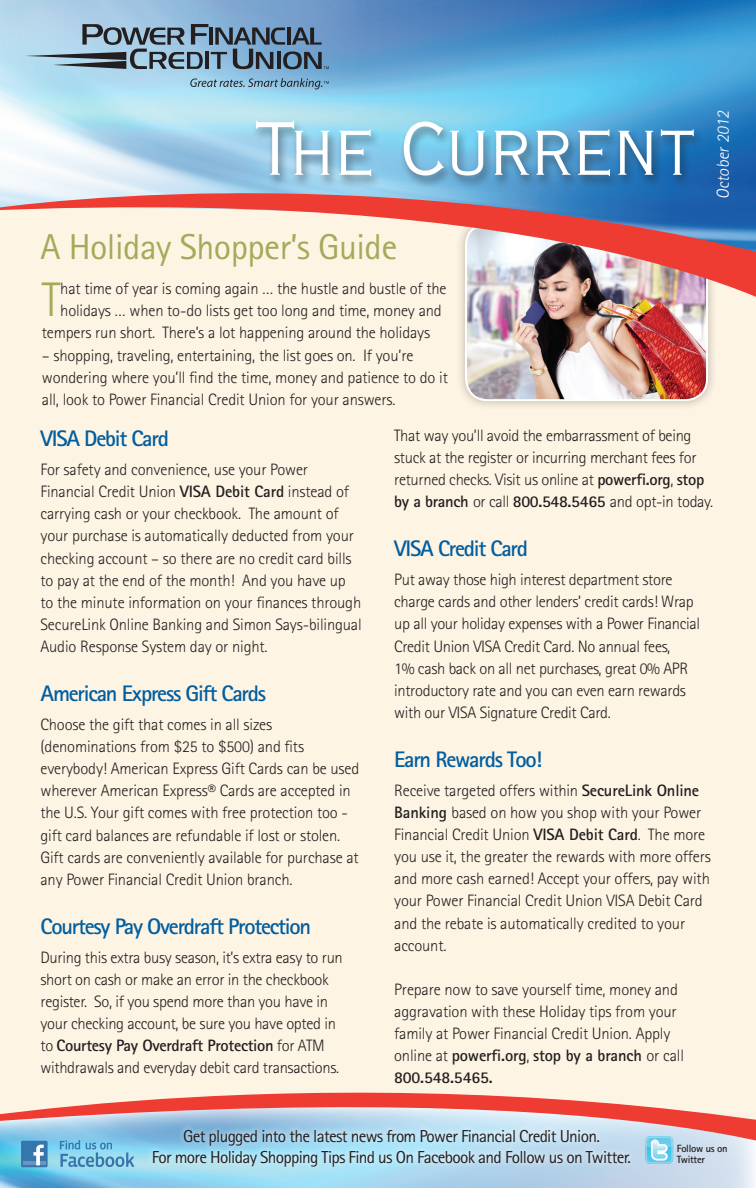
<style>
.page{position:relative;width:756px;height:1188px;background:#fff}
.page>*{position:absolute;margin:0;border:0;box-sizing:border-box;transform-origin:0 0}
.t1{font:300 48.6px "Rotis Sans Serif";color:#a3ab59}
.t2{font:36px "Rotis Sans Serif";letter-spacing:-.015em;color:#a3ab59}
.t3{font:700 22.5px "Rotis Sans Serif";letter-spacing:-.055em;color:#015e9f}
.t4{font:17.4px/20.9px "Rotis Sans Serif";letter-spacing:-.04em;color:#231f20;text-align:center}
.t5{font:300 17.4px "Rotis Sans Serif";color:#fff}
.t6{font:300 16.5px/22.2px "Rotis Sans Serif";letter-spacing:-.01em;color:#231f20}
.t7{font:700 10.5px/10.5px "Rotis Sans Serif";letter-spacing:-.03em;color:#231f20}
.s1{font-weight:700}
</style>
<div class="page">
<div style="left:0;top:330px;width:756px;height:711px;background:#fef4e4"></div>
<div style="left:455px;top:213px;width:263px;height:198px;background:#231f20;opacity:.3"></div>
<img style="left:466px;top:330px;width:241px;height:70px">
<div style="left:465px;top:223px;width:243px;height:178px;border:2px solid #fff;border-radius:22px"></div>
<img style="left:0;top:0;width:756px;height:144px">
<img style="left:0;top:144px;width:756px;height:186px">
<div style="left:251px;top:119px;width:454px;height:70px;background:#231f20;opacity:.5"></div>
<svg style="left:256px;top:121px;width:73px;height:54px"></svg>
<svg style="left:339px;top:129px;width:32px;height:47px"></svg>
<svg style="left:404px;top:121px;width:40px;height:55px"></svg>
<svg style="left:450px;top:131px;width:35px;height:45px"></svg>
<svg style="left:495px;top:131px;width:34px;height:44px"></svg>
<svg style="left:536px;top:131px;width:35px;height:44px"></svg>
<svg style="left:578px;top:129px;width:32px;height:47px"></svg>
<svg style="left:618px;top:131px;width:35px;height:44px"></svg>
<svg style="left:661px;top:129px;width:33px;height:46px"></svg>
<svg style="left:190px;top:78px;width:139px;height:11px;background:#7ca6bf"></svg>
<svg style="left:25px;top:24px;width:304px;height:45px;background:#7490a6"></svg>
<img style="left:0;top:1167px;width:754px;height:21px">
<svg style="left:0;top:1041px;width:756px;height:126px;background:#edd2cb"></svg>
<svg style="left:147px;top:1123px;width:489px;height:50px;background:#b3dcf0"></svg>
<svg style="left:60px;top:1140px;width:74px;height:27px;background:#75badb"></svg>
<div style="left:21px;top:1141px;width:27px;height:26px;background:#3576ac;border-radius:2px"></div>
<hr style="left:23px;top:1162px;width:23px;height:3px;background:#6e93c0">
<svg style="left:34px;top:1145px;width:10px;height:20px"></svg>
<svg style="left:645px;top:1136px;width:28px;height:28px"></svg>
<p class="t2" style="left:40px;top:226px;width:358px">A Holiday Shopper’s Guide</p>
<p class="t1" style="left:42px;top:272px;width:20px">T</p>
<p class="t6" style="left:60px;top:278px;width:388px">hat time of year is coming again … the hustle and bustle of the</p>
<p class="t6" style="left:60px;top:300px;width:383px">holidays … when to-do lists get too long and time, money and</p>
<p class="t6" style="left:42px;top:322px;width:390px">tempers run short. There’s a lot happening around the holidays</p>
<p class="t6" style="left:42px;top:344px;width:408px">– shopping, traveling, entertaining, the list goes on. If you’re wondering where you’ll find the time, money and patience to do it all, look to Power Financial Credit Union for your answers.</p>
<p class="t5" style="left:713px;top:199px;width:93px;rotate:-90deg">October 2012</p>
<p class="t3" style="left:40px;top:424px;width:130px">VISA Debit Card</p>
<p class="t6" style="left:40px;top:458px;width:323px">For safety and convenience, use your Power Financial Credit Union <span class="s1">VISA Debit Card</span> instead of carrying cash or your checkbook. The amount of your purchase is automatically deducted from your checking account – so there are no credit card bills to pay at the end of the month! And you have up to the minute information on your finances through SecureLink Online Banking and Simon Says-bilingual Audio Response System day or night.</p>
<p class="t3" style="left:40px;top:679px;width:227px">American Express Gift Cards</p>
<p class="t6" style="left:40px;top:713px;width:320px">Choose the gift that comes in all sizes (denominations from $25 to $500) and fits everybody! American Express Gift Cards can be used wherever American Express® Cards are accepted in the U.S. Your gift comes with free protection too - gift card balances are refundable if lost or stolen.<br>Gift cards are conveniently available for purchase at any Power Financial Credit Union branch.</p>
<p class="t3" style="left:40px;top:912px;width:272px">Courtesy Pay Overdraft Protection</p>
<p class="t6" style="left:40px;top:946px;width:304px">During this extra busy season, it’s extra easy to run short on cash or make an error in the checkbook register. So, if you spend more than you have in your checking account, be sure you have opted in to <span class="s1">Courtesy Pay Overdraft Protection</span> for ATM withdrawals and everyday debit card transactions.</p>
<p class="t6" style="left:394px;top:424px;width:320px">That way you’ll avoid the embarrassment of being stuck at the register or incurring merchant fees for returned checks. Visit us online at <span class="s1">powerfi.org</span>, <span class="s1">stop by a branch</span> or call <span class="s1">800.548.5465</span> and opt-in today.</p>
<p class="t3" style="left:394px;top:535px;width:135px">VISA Credit Card</p>
<p class="t6" style="left:394px;top:569px;width:308px">Put away those high interest department store charge cards and other lenders’ credit cards! Wrap up all your holiday expenses with a Power Financial Credit Union VISA Credit Card. No annual fees,<br>1% cash back on all net purchases, great 0% APR introductory rate and you can even earn rewards with our VISA Signature Credit Card.</p>
<p class="t3" style="left:394px;top:745px;width:150px">Earn Rewards Too!</p>
<p class="t6" style="left:394px;top:779px;width:318px">Receive targeted offers within <span class="s1">SecureLink Online Banking</span> based on how you shop with your Power Financial Credit Union <span class="s1">VISA Debit Card</span>. The more you use it, the greater the rewards with more offers and more cash earned! Accept your offers, pay with your Power Financial Credit Union VISA Debit Card and the rebate is automatically credited to your account.</p>
<p class="t6" style="left:394px;top:978px;width:291px">Prepare now to save yourself time, money and aggravation with these Holiday tips from your family at Power Financial Credit Union. Apply online at <span class="s1">powerfi.org</span>, <span class="s1">stop by a branch</span> or call <span class="s1">800.548.5465.</span></p>
<p class="t4" style="left:152px;top:1126px;width:481px">Get plugged into the latest news from Power Financial Credit Union.<br>For more Holiday Shopping Tips Find us On Facebook and Follow us on Twitter.</p>
<p class="t7" style="left:677px;top:1143px;width:52px">Follow us on<br>Twitter</p>
</div>
